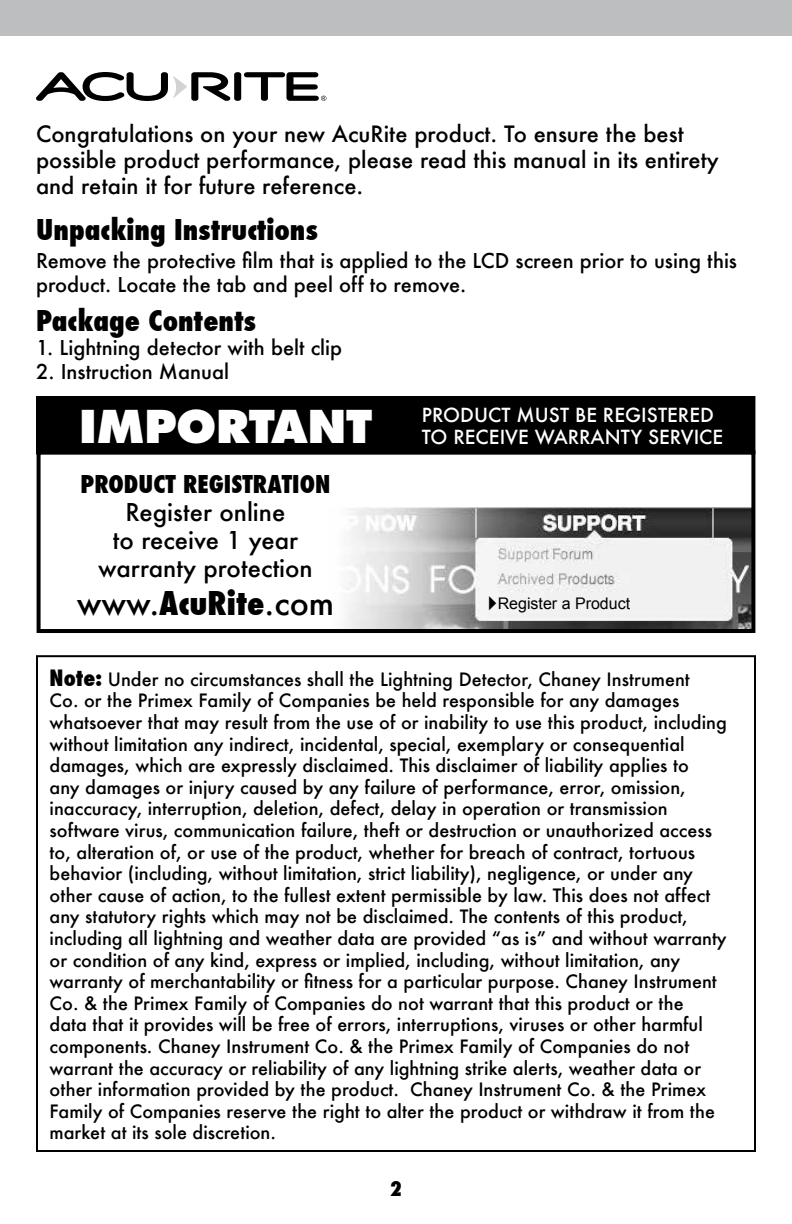
<style>
.page{position:relative;width:792px;height:1224px;background:#fff}
.page>*{position:absolute;margin:0;border:0;box-sizing:border-box;transform-origin:0 0}
.t1{font:800 44px "Futura";color:#fff}
.t2{font:500 32px "Futura";color:#000}
.t3{font:800 condensed 28px "Futura";color:#000}
.t4{font:500 24px/28px "Futura";color:#000;text-align:center}
.t5{font:800 condensed 24px "Futura";color:#000}
.t6{font:500 22px/26px "Futura";color:#000}
.t7{font:500 20px/24px "Futura";color:#000}
.t8{font:800 condensed 20px "Futura";color:#000}
.t9{font:500 19px/22px "Futura";color:#fff}
.t10{font:500 18px/21.6px "Futura";color:#000}
.t11{font:16px "Arial";color:#000}
.s1{font-weight:800;font-stretch:condensed}
.s2{font-size:20px}
.s3{font-weight:800;font-stretch:condensed;font-size:22px}
</style>
<div class="page">
<div style="left:0;top:0;width:792px;height:36px;background:#bcbec0"></div>
<div style="left:38px;top:398px;width:715px;height:54px;background:#000"></div>
<div style="left:36px;top:396px;width:719px;height:58px;border:4px solid #000"></div>
<img style="left:346px;top:507px;width:404px;height:121px">
<div style="left:37px;top:450px;width:718px;height:183px;border:4px solid #000"></div>
<div style="left:234px;top:72px;width:7px;height:29px;background:#000;border-radius:3px"></div>
<svg style="left:244px;top:72px;width:82px;height:29px"></svg>
<svg style="left:36px;top:72px;width:194px;height:29px"></svg>
<div style="left:36px;top:655px;width:720px;height:497px;border:2px solid #000"></div>
<p class="t6" style="left:36px;top:121px;width:684px">Congratulations on your new AcuRite product. To ensure the best possible product performance, please read this manual in its entirety and retain it for future reference.</p>
<h3 class="t3" style="left:36px;top:210px;width:283px">Unpacking Instructions</h3>
<p class="t7" style="left:36px;top:248px;width:703px">Remove the protective film that is applied to the LCD screen prior to using this product. Locate the tab and peel off to remove.</p>
<h3 class="t3" style="left:36px;top:302px;width:222px">Package Contents</h3>
<p class="t7" style="left:36px;top:336px;width:308px">1. Lightning detector with belt clip</p>
<p class="t7" style="left:36px;top:360px;width:195px">2. Instruction Manual</p>
<h1 class="t1" style="left:79px;top:399px;width:295px">IMPORTANT</h1>
<p class="t9" style="left:422px;top:404px;width:303px">PRODUCT MUST BE REGISTERED<br>TO RECEIVE WARRANTY SERVICE</p>
<h3 class="t5" style="left:81px;top:467px;width:251px">PRODUCT REGISTRATION</h3>
<h3 class="t4" style="left:98px;top:497px;width:216px">Register online<br>to receive 1 year warranty protection</h3>
<h2 class="t2" style="left:77px;top:581px;width:259px">www.<span class="s1">AcuRite</span>.com</h2>
<p class="t11" style="left:488px;top:592px;width:144px"><span class="s2">►</span>Register a Product</p>
<p class="t10" style="left:50px;top:668px;width:679px"><span class="s3">Note:</span> Under no circumstances shall the Lightning Detector, Chaney Instrument<br>Co. or the Primex Family of Companies be held responsible for any damages whatsoever that may result from the use of or inability to use this product, including without limitation any indirect, incidental, special, exemplary or consequential damages, which are expressly disclaimed. This disclaimer of liability applies to<br>any damages or injury caused by any failure of performance, error, omission, inaccuracy, interruption, deletion, defect, delay in operation or transmission software virus, communication failure, theft or destruction or unauthorized access to, alteration of, or use of the product, whether for breach of contract, tortuous behavior (including, without limitation, strict liability), negligence, or under any other cause of action, to the fullest extent permissible by law. This does not affect any statutory rights which may not be disclaimed. The contents of this product, including all lightning and weather data are provided “as is” and without warranty or condition of any kind, express or implied, including, without limitation, any warranty of merchantability or fitness for a particular purpose. Chaney Instrument Co. &amp; the Primex Family of Companies do not warrant that this product or the<br>data that it provides will be free of errors, interruptions, viruses or other harmful components. Chaney Instrument Co. &amp; the Primex Family of Companies do not warrant the accuracy or reliability of any lightning strike alerts, weather data or other information provided by the product. Chaney Instrument Co. &amp; the Primex Family of Companies reserve the right to alter the product or withdraw it from the market at its sole discretion.</p>
<p class="t8" style="left:390px;top:1175px;width:14px">2</p>
</div>
